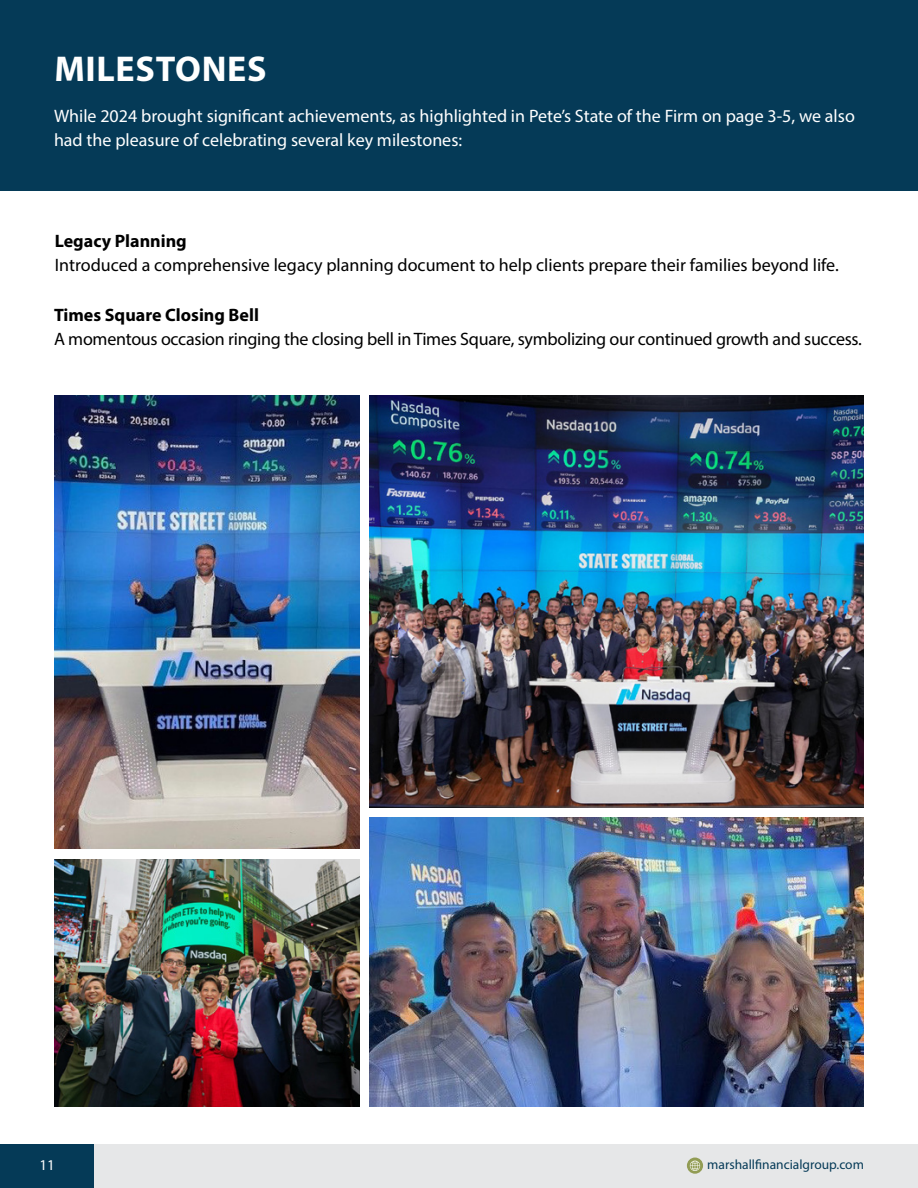
<style>
.page{position:relative;width:918px;height:1188px;background:#fff}
.page>*{position:absolute;margin:0;border:0;box-sizing:border-box;transform-origin:0 0}
.t1{font:700 36px "Myriad Pro";letter-spacing:.02em;color:#fff}
.t2{font:18px "Myriad Pro";letter-spacing:-.01em;color:#000}
.t3{font:18px/24px "Myriad Pro";color:#fff}
.t4{font:700 18px "Myriad Pro";color:#000}
.t5{font:15px "Myriad Pro";color:#fff}
.t6{font:13.5px "Myriad Pro";color:#053a57}
</style>
<div class="page">
<div style="left:43px;top:1144px;width:875px;height:44px;background:#e6e7e8"></div>
<div style="left:0;top:1144px;width:94px;height:44px;background:#053a57"></div>
<svg style="left:687px;top:1158px;width:16px;height:16px"></svg>
<svg style="left:690px;top:1161px;width:10px;height:10px"></svg>
<div style="left:0;top:0;width:918px;height:190px;background:#053a57"></div>
<img style="left:54px;top:395px;width:306px;height:454px">
<img style="left:369px;top:818px;width:495px;height:289px">
<img style="left:54px;top:860px;width:306px;height:247px">
<img style="left:369px;top:395px;width:495px;height:413px">
<h1 class="t1" style="left:54px;top:45px;width:214px">MILESTONES</h1>
<p class="t3" style="left:54px;top:103px;width:802px">While 2024 brought significant achievements, as highlighted in Pete’s State of the Firm on page 3-5, we also had the pleasure of celebrating several key milestones:</p>
<p class="t4" style="left:55px;top:229px;width:134px">Legacy Planning</p>
<p class="t2" style="left:55px;top:254px;width:786px">Introduced a comprehensive legacy planning document to help clients prepare their families beyond life.</p>
<p class="t4" style="left:54px;top:303px;width:207px">Times Square Closing Bell</p>
<p class="t2" style="left:54px;top:328px;width:810px">A momentous occasion ringing the closing bell in Times Square, symbolizing our continued growth and success.</p>
<p class="t5" style="left:39px;top:1156px;width:17px">11</p>
<p class="t6" style="left:707px;top:1157px;width:158px">marshallfinancialgroup.com</p>
</div>
